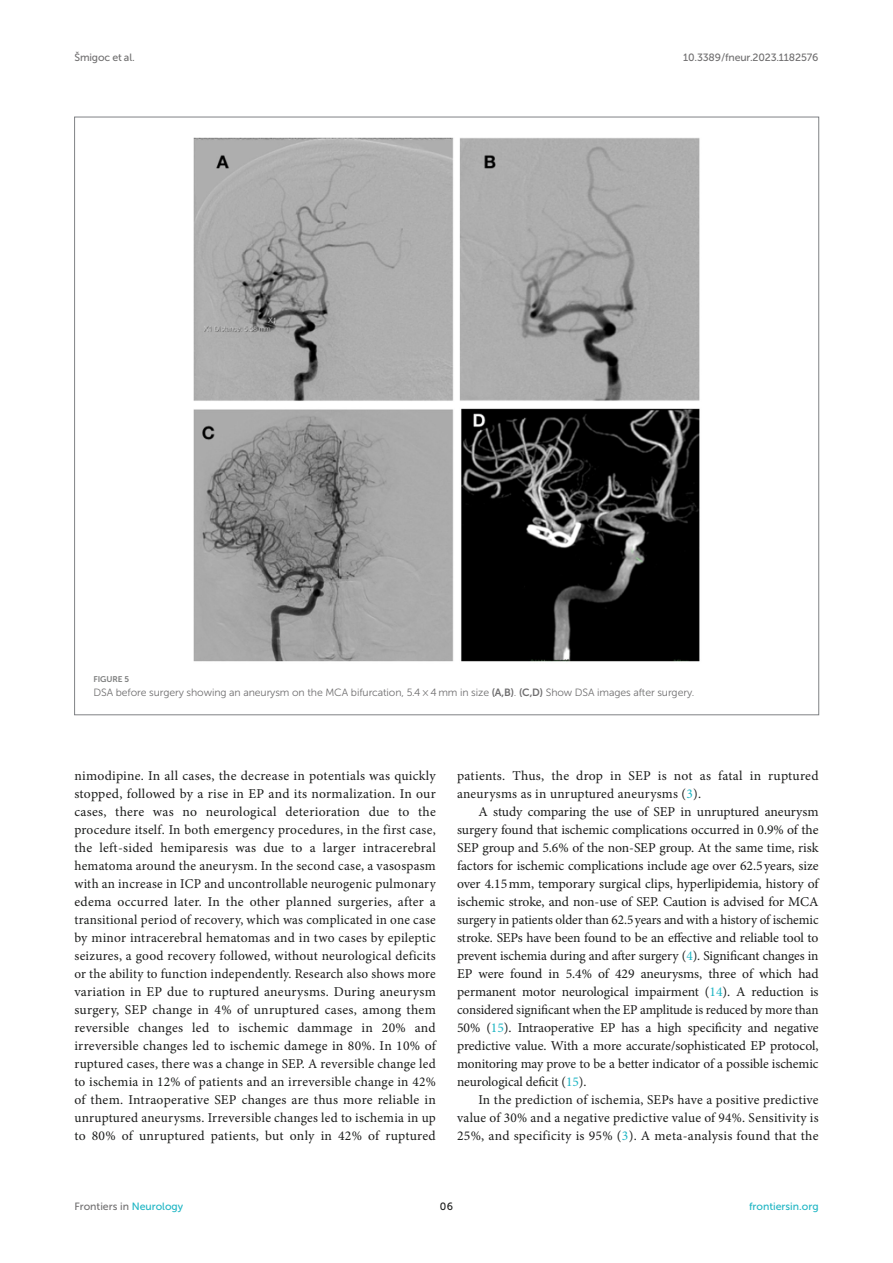
<style>
.page{position:relative;width:893px;height:1263px;background:#fff}
.page>*{position:absolute;margin:0;border:0;box-sizing:border-box;transform-origin:0 0}
.TEXT{font:13.5px/18px "Minion Pro";letter-spacing:.015em;color:#1b1c1b;text-align:justify}
.FIG_LEG{font:10.5px "Museo Sans 300";letter-spacing:-.01em;color:#706f70}
.t1{font:10.5px "Museo Sans 500";letter-spacing:-.015em;color:#706f70}
.t2{font:10.5px "Museo Sans 500";color:#1db5c3}
.t3{font:10.5px "Museo Sans 500";color:#1b1c1b}
.FIG_HD{font:8.25px "Museo Sans 700";letter-spacing:-.01em;color:#7e7f7f}
.s1{font-family:"Museo Sans 700"}
.s2{color:#1db5c3}
</style>
<div class="page">
<img style="left:193px;top:137px;width:507px;height:525px">
<p class="t1" style="left:74px;top:51px;width:62px">Šmigoc et al.</p>
<p class="t1" style="left:683px;top:51px;width:137px">10.3389/fneur.2023.1182576</p>
<p class="FIG_HD" style="left:94px;top:675px;width:37px">FIGURE 5</p>
<p class="FIG_LEG" style="left:94px;top:687px;width:602px">DSA before surgery showing an aneurysm on the MCA bifurcation, 5.4 × 4 mm in size <span class="s1">(A,B)</span>. <span class="s1">(C,D)</span> Show DSA images after surgery.</p>
<p class="TEXT" style="left:74px;top:767px;width:363px">nimodipine. In all cases, the decrease in potentials was quickly stopped, followed by a rise in EP and its normalization. In our cases, there was no neurological deterioration due to the procedure itself. In both emergency procedures, in the first case, the left-sided hemiparesis was due to a larger intracerebral hematoma around the aneurysm. In the second case, a vasospasm with an increase in ICP and uncontrollable neurogenic pulmonary edema occurred later. In the other planned surgeries, after a transitional period of recovery, which was complicated in one case by minor intracerebral hematomas and in two cases by epileptic seizures, a good recovery followed, without neurological deficits or the ability to function independently. Research also shows more variation in EP due to ruptured aneurysms. During aneurysm surgery, SEP change in 4% of unruptured cases, among them reversible changes led to ischemic dammage in 20% and irreversible changes led to ischemic damege in 80%. In 10% of ruptured cases, there was a change in SEP. A reversible change led to ischemia in 12% of patients and an irreversible change in 42% of them. Intraoperative SEP changes are thus more reliable in unruptured aneurysms. Irreversible changes led to ischemia in up to 80% of unruptured patients, but only in 42% of ruptured</p>
<p class="TEXT" style="left:457px;top:767px;width:363px">patients. Thus, the drop in SEP is not as fatal in ruptured aneurysms as in unruptured aneurysms (<span class="s2">3</span>).</p>
<p class="TEXT" style="left:457px;top:803px;width:363px;text-indent:21px">A study comparing the use of SEP in unruptured aneurysm surgery found that ischemic complications occurred in 0.9% of the SEP group and 5.6% of the non-SEP group. At the same time, risk factors for ischemic complications include age over 62.5years, size over 4.15mm, temporary surgical clips, hyperlipidemia, history of ischemic stroke, and non-use of SEP. Caution is advised for MCA surgery in patients older than 62.5years and with a history of ischemic stroke. SEPs have been found to be an effective and reliable tool to prevent ischemia during and after surgery (<span class="s2">4</span>). Significant changes in EP were found in 5.4% of 429 aneurysms, three of which had permanent motor neurological impairment (<span class="s2">14</span>). A reduction is considered significant when the EP amplitude is reduced by more than 50% (<span class="s2">15</span>). Intraoperative EP has a high specificity and negative predictive value. With a more accurate/sophisticated EP protocol, monitoring may prove to be a better indicator of a possible ischemic neurological deficit (<span class="s2">15</span>).</p>
<p class="TEXT" style="left:457px;top:1091px;width:363px;text-indent:21px">In the prediction of ischemia, SEPs have a positive predictive value of 30% and a negative predictive value of 94%. Sensitivity is 25%, and specificity is 95% (<span class="s2">3</span>). A meta-analysis found that the</p>
<p class="t1" style="left:74px;top:1200px;width:110px">Frontiers in <span class="s2">Neurology</span></p>
<p class="t3" style="left:440px;top:1200px;width:15px">06</p>
<p class="t2" style="left:749px;top:1200px;width:71px">frontiersin.org</p>
</div>
